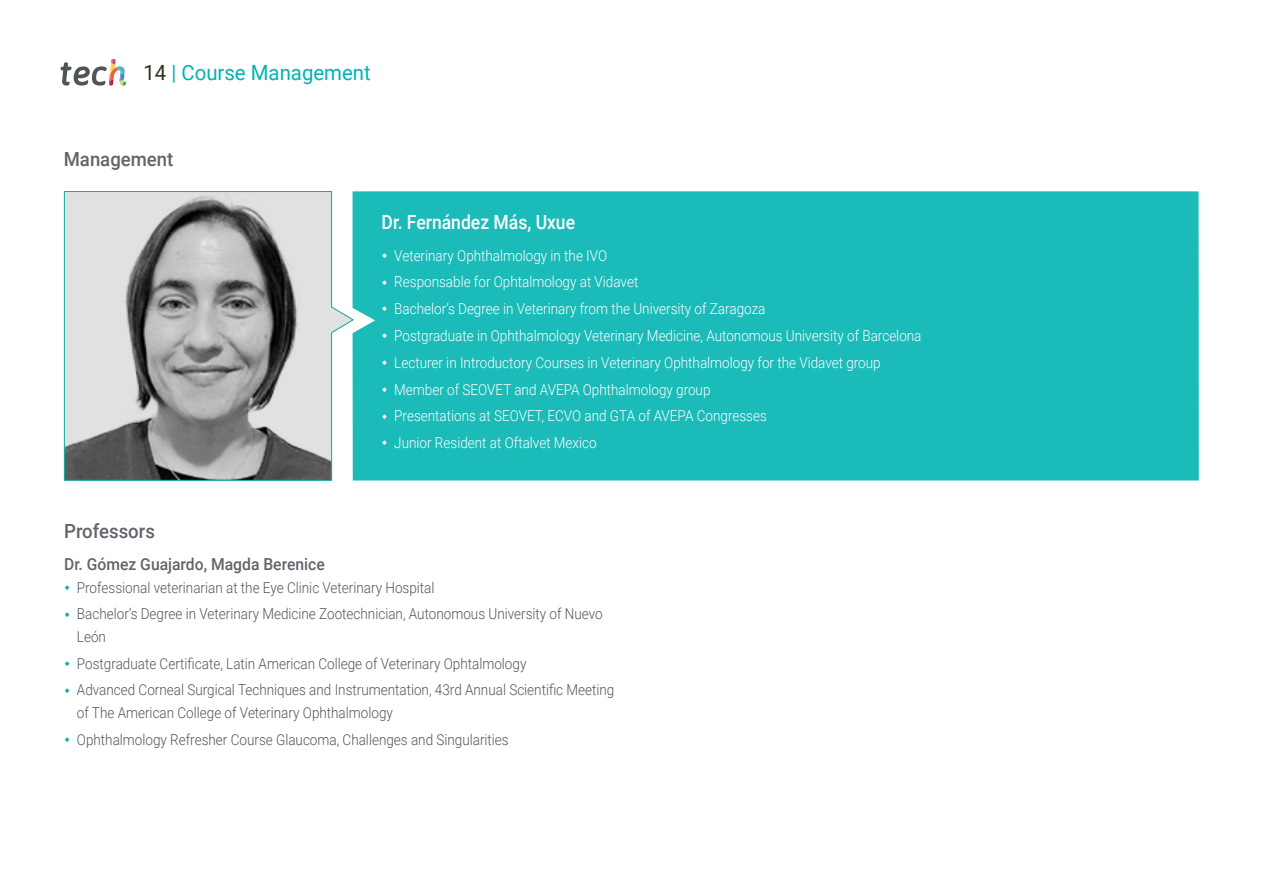
<style>
.page{position:relative;width:1263px;height:893px;background:#fff}
.page>*{position:absolute;margin:0;border:0;box-sizing:border-box;transform-origin:0 0}
.t1{font:21px "Roboto";color:#00b4b0}
.t2{font:500 19.5px "Roboto";color:#61646a;scale:.95 1}
.t3{font:500 19.5px "Roboto";color:#fff;scale:.9 1}
.t4{font:500 16.5px "Roboto";color:#61646a;scale:.95 1}
.t5{font:300 15px/26.7px "Roboto";color:#52555b;scale:.9 1}
.t6{font:300 15px/26.7px "Roboto";color:#fff;scale:.9 1}
.s1{color:#312e20}
</style>
<div class="page">
<svg style="left:61px;top:59px;width:65px;height:27px"></svg>
<div style="left:354px;top:191px;width:845px;height:289px;background:#1abbb8"></div>
<svg style="left:64px;top:191px;width:290px;height:290px;background:#acafae"></svg>
<svg style="left:382px;top:253px;width:5px;height:5px"></svg>
<svg style="left:382px;top:280px;width:5px;height:5px"></svg>
<svg style="left:382px;top:307px;width:5px;height:5px"></svg>
<svg style="left:382px;top:333px;width:5px;height:5px"></svg>
<svg style="left:382px;top:360px;width:5px;height:5px"></svg>
<svg style="left:382px;top:387px;width:5px;height:5px"></svg>
<svg style="left:382px;top:414px;width:5px;height:5px"></svg>
<svg style="left:382px;top:440px;width:5px;height:5px"></svg>
<h1 class="t1" style="left:144px;top:57px;width:229px"><span class="s1">14</span> | Course Management</h1>
<h2 class="t2" style="left:64px;top:145px;width:117px">Management</h2>
<h2 class="t3" style="left:382px;top:208px;width:217px">Dr. Fernández Más, Uxue</h2>
<p class="t6" style="left:394px;top:241px;width:587px">Veterinary Ophthalmology in the IVO<br>Responsable for Ophtalmology at Vidavet<br>Bachelor’s Degree in Veterinary from the University of Zaragoza<br>Postgraduate in Ophthalmology Veterinary Medicine, Autonomous University of Barcelona Lecturer in Introductory Courses in Veterinary Ophthalmology for the Vidavet group Member of SEOVET and AVEPA Ophthalmology group<br>Presentations at SEOVET, ECVO and GTA of AVEPA Congresses<br>Junior Resident at Oftalvet Mexico</p>
<h2 class="t2" style="left:64px;top:517px;width:97px">Professors</h2>
<p class="t4" style="left:64px;top:553px;width:276px">Dr. Gómez Guajardo, Magda Berenice</p>
<p class="t5" style="left:77px;top:573px;width:586px">Professional veterinarian at the Eye Clinic Veterinary Hospital<br>Bachelor’s Degree in Veterinary Medicine Zootechnician, Autonomous University of Nuevo</p>
<p class="t5" style="left:77px;top:623px;width:599px">León<br>Postgraduate Certificate, Latin American College of Veterinary Ophtalmology<br>Advanced Corneal Surgical Techniques and Instrumentation, 43rd Annual Scientific Meeting</p>
<p class="t5" style="left:77px;top:699px;width:481px">of The American College of Veterinary Ophthalmology<br>Ophthalmology Refresher Course Glaucoma, Challenges and Singularities</p>
</div>
